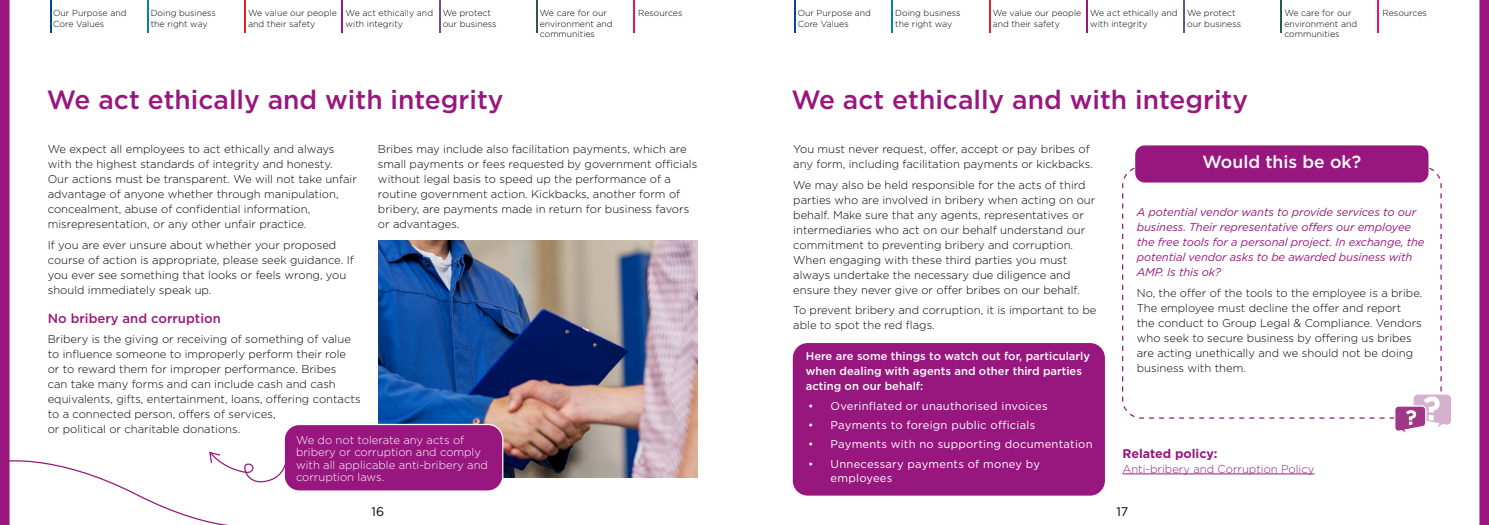
<style>
.page{position:relative;width:1489px;height:525px;background:#fff}
.page>*{position:absolute;margin:0;border:0;box-sizing:border-box;transform-origin:0 0}
.t1{font:500 26.38px "Gotham";color:#98177e}
.t2{font:500 17.5px "Gotham";color:#fff}
.t3{font:500 13.12px "Gotham";color:#98177e}
.t4{font:700 12.5px "Gotham";color:#98177e}
.t5{font:12.5px "Gotham";color:#000}
.t6{font:300 11.25px/15px "Gotham";color:#000}
.t7{font:italic 11.25px/15px "Gotham";letter-spacing:-.01em;color:#98177e}
.t8{font:11.25px/13.8px "Gotham";letter-spacing:.02em;color:#fff}
.t9{font:500 11.25px/15px "Gotham";color:#fff}
.t10{font:300 11.25px/12.5px "Gotham";color:#fff}
.t11{font:300 11.25px "Gotham";color:#98177e}
.t12{font:300 8.75px/10.5px "Gotham";color:#000}
</style>
<div class="page">
<svg style="left:1479px;top:0;width:9px;height:524px;background:#9d2284"></svg>
<hr style="left:536px;top:0;width:1px;height:33px;background:#2a5b48">
<hr style="left:341px;top:0;width:2px;height:33px;background:#98177e">
<hr style="left:633px;top:0;width:1px;height:33px;background:#ed1164">
<hr style="left:439px;top:0;width:1px;height:33px;background:#6e4d9b">
<hr style="left:988px;top:0;width:2px;height:33px;background:#ed1d24">
<hr style="left:1280px;top:0;width:1px;height:33px;background:#2a5b48">
<hr style="left:794px;top:0;width:1px;height:33px;background:#034694">
<hr style="left:1085px;top:0;width:2px;height:33px;background:#98177e">
<hr style="left:1377px;top:0;width:1px;height:33px;background:#ed1164">
<hr style="left:891px;top:0;width:2px;height:33px;background:#00859e">
<hr style="left:1183px;top:0;width:1px;height:33px;background:#6e4d9b">
<svg style="left:1122px;top:165px;width:320px;height:254px"></svg>
<div style="left:1135px;top:145px;width:293px;height:37px;background:#98177e;border-radius:9px"></div>
<div style="left:792px;top:343px;width:312px;height:152px;background:#98177e;border-radius:15px"></div>
<svg style="left:1148px;top:191px;width:303px;height:242px"></svg>
<hr style="left:1122px;top:473px;width:192px;height:1px;background:#98177e">
<img style="left:378px;top:241px;width:319px;height:236px">
<div style="left:284px;top:424px;width:219px;height:67px;background:#98177e;border-radius:15px"></div>
<div style="left:283px;top:423px;width:220px;height:68px;border:1px solid #fff;border-radius:15px"></div>
<svg style="left:0;top:0;width:290px;height:524px"></svg>
<p class="t12" style="left:53px;top:8px;width:75px">Our Purpose and<br>Core Values</p>
<p class="t12" style="left:345px;top:8px;width:89px">We act ethically and with integrity</p>
<p class="t12" style="left:1187px;top:8px;width:55px">We protect our business</p>
<p class="t12" style="left:1284px;top:8px;width:74px">We care for our environment and communities</p>
<p class="t12" style="left:442px;top:8px;width:55px">We protect our business</p>
<p class="t12" style="left:540px;top:8px;width:74px">We care for our environment and communities</p>
<p class="t12" style="left:151px;top:8px;width:67px">Doing business the right way</p>
<p class="t12" style="left:248px;top:8px;width:90px">We value our people</p>
<p class="t12" style="left:638px;top:8px;width:46px">Resources</p>
<p class="t12" style="left:248px;top:18px;width:69px">and their safety</p>
<p class="t12" style="left:797px;top:8px;width:75px">Our Purpose and<br>Core Values</p>
<p class="t12" style="left:1090px;top:8px;width:89px">We act ethically and with integrity</p>
<p class="t12" style="left:895px;top:8px;width:67px">Doing business the right way</p>
<p class="t12" style="left:992px;top:8px;width:90px">We value our people</p>
<p class="t12" style="left:1382px;top:8px;width:46px">Resources</p>
<p class="t12" style="left:992px;top:18px;width:69px">and their safety</p>
<h1 class="t1" style="left:47px;top:82px;width:458px">We act ethically and with integrity</h1>
<p class="t6" style="left:48px;top:141px;width:310px">We expect all employees to act ethically and always with the highest standards of integrity and honesty.<br>Our actions must be transparent. We will not take unfair advantage of anyone whether through manipulation, concealment, abuse of confidential information, misrepresentation, or any other unfair practice.</p>
<p class="t6" style="left:48px;top:237px;width:307px">If you are ever unsure about whether your proposed course of action is appropriate, please seek guidance. If you ever see something that looks or feels wrong, you should immediately speak up.</p>
<p class="t3" style="left:48px;top:309px;width:175px">No bribery and corruption</p>
<p class="t6" style="left:48px;top:331px;width:314px">Bribery is the giving or receiving of something of value to influence someone to improperly perform their role<br>or to reward them for improper performance. Bribes<br>can take many forms and can include cash and cash equivalents, gifts, entertainment, loans, offering contacts to a connected person, offers of services,<br>or political or charitable donations.</p>
<p class="t6" style="left:378px;top:141px;width:321px">Bribes may include also facilitation payments, which are small payments or fees requested by government officials without legal basis to speed up the performance of a routine government action. Kickbacks, another form of bribery, are payments made in return for business favors or advantages.</p>
<p class="t10" style="left:296px;top:433px;width:193px">We do not tolerate any acts of bribery or corruption and comply with all applicable anti-bribery and corruption laws.</p>
<h1 class="t1" style="left:791px;top:82px;width:458px">We act ethically and with integrity</h1>
<p class="t6" style="left:793px;top:141px;width:301px">You must never request, offer, accept or pay bribes of any form, including facilitation payments or kickbacks.</p>
<p class="t6" style="left:793px;top:177px;width:303px">We may also be held responsible for the acts of third parties who are involved in bribery when acting on our behalf. Make sure that any agents, representatives or intermediaries who act on our behalf understand our commitment to preventing bribery and corruption.<br>When engaging with these third parties you must always undertake the necessary due diligence and ensure they never give or offer bribes on our behalf.</p>
<p class="t6" style="left:793px;top:302px;width:304px">To prevent bribery and corruption, it is important to be able to spot the red flags.</p>
<p class="t9" style="left:805px;top:348px;width:286px">Here are some things to watch out for, particularly when dealing with agents and other third parties acting on our behalf:</p>
<p class="t8" style="left:808px;top:398px;width:241px">• Overinflated or unauthorised invoices</p>
<p class="t8" style="left:808px;top:417px;width:229px">• Payments to foreign public officials</p>
<p class="t8" style="left:808px;top:437px;width:286px">• Payments with no supporting documentation</p>
<p class="t8" style="left:830px;top:456px;width:211px;text-indent:-22px">• Unnecessary payments of money by employees</p>
<h2 class="t2" style="left:1202px;top:150px;width:160px">Would this be ok?</h2>
<p class="t7" style="left:1136px;top:204px;width:289px">A potential vendor wants to provide services to our business. Their representative offers our employee the free tools for a personal project. In exchange, the potential vendor asks to be awarded business with AMP. Is this ok?</p>
<p class="t6" style="left:1136px;top:285px;width:287px">No, the offer of the tools to the employee is a bribe.<br>The employee must decline the offer and report<br>the conduct to Group Legal &amp; Compliance. Vendors who seek to secure business by offering us bribes are acting unethically and we should not be doing business with them.</p>
<p class="t4" style="left:1122px;top:445px;width:97px">Related policy:</p>
<p class="t11" style="left:1122px;top:461px;width:193px">Anti-bribery and Corruption Policy</p>
<p class="t5" style="left:371px;top:504px;width:14px">16</p>
<p class="t5" style="left:1116px;top:504px;width:13px">17</p>
</div>
